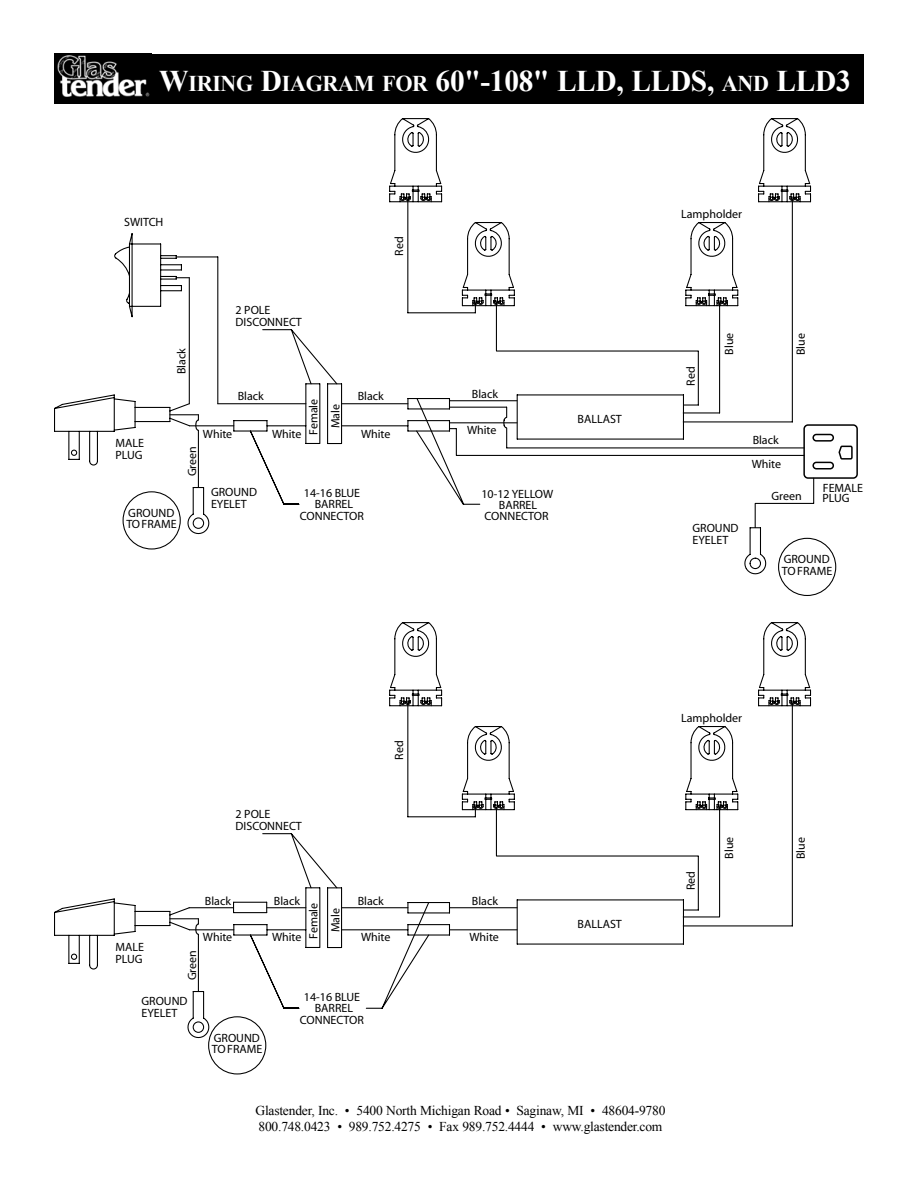
<style>
.page{position:relative;width:918px;height:1188px;background:#fff}
.page>*{position:absolute;margin:0;border:0;box-sizing:border-box;transform-origin:0 0}
.t1{font:700 30px "Times New Roman";letter-spacing:-.01em;color:#fff}
.t2{font:13.5px/16.2px "Times New Roman";letter-spacing:-.015em;color:#000}
.t3{font:12px/11.9px "Myriad";color:#000}
.s1{font-size:22.5px}
</style>
<div class="page">
<div style="left:54px;top:54px;width:810px;height:50px;background:#000"></div>
<img style="left:57px;top:55px;width:93px;height:42px">
<svg style="left:389px;top:118px;width:54px;height:85px"></svg>
<svg style="left:400px;top:193px;width:321px;height:221px"></svg>
<svg style="left:695px;top:118px;width:117px;height:189px"></svg>
<hr style="left:683px;top:421px;width:109px;height:1px;background:#000">
<hr style="left:792px;top:198px;width:1px;height:224px;background:#000">
<svg style="left:126px;top:397px;width:392px;height:153px"></svg>
<svg style="left:54px;top:394px;width:156px;height:141px"></svg>
<svg style="left:189px;top:328px;width:292px;height:178px"></svg>
<svg style="left:114px;top:233px;width:76px;height:85px"></svg>
<hr style="left:189px;top:278px;width:1px;height:126px;background:#000">
<hr style="left:176px;top:256px;width:42px;height:1px;background:#000">
<hr style="left:217px;top:257px;width:1px;height:147px;background:#000">
<svg style="left:328px;top:383px;width:13px;height:1px"></svg>
<hr style="left:327px;top:384px;width:1px;height:60px;background:#000">
<hr style="left:341px;top:384px;width:1px;height:60px;background:#000">
<svg style="left:328px;top:443px;width:13px;height:1px"></svg>
<svg style="left:389px;top:622px;width:54px;height:85px"></svg>
<svg style="left:400px;top:697px;width:321px;height:221px"></svg>
<svg style="left:695px;top:622px;width:117px;height:189px"></svg>
<hr style="left:683px;top:925px;width:109px;height:1px;background:#000">
<hr style="left:792px;top:702px;width:1px;height:224px;background:#000">
<svg style="left:208px;top:901px;width:309px;height:173px"></svg>
<svg style="left:54px;top:832px;width:376px;height:207px"></svg>
<hr style="left:189px;top:907px;width:44px;height:1px;background:#000">
<hr style="left:450px;top:407px;width:57px;height:1px;background:#000">
<svg style="left:503px;top:407px;width:5px;height:41px"></svg>
<hr style="left:507px;top:447px;width:297px;height:1px;background:#000">
<hr style="left:457px;top:455px;width:347px;height:1px;background:#000">
<svg style="left:450px;top:428px;width:7px;height:27px"></svg>
<div style="left:778px;top:538px;width:58px;height:58px;border:1px solid #000;border-radius:50%"></div>
<svg style="left:744px;top:504px;width:23px;height:71px"></svg>
<svg style="left:803px;top:424px;width:55px;height:79px"></svg>
<hr style="left:755px;top:503px;width:59px;height:1px;background:#000">
<hr style="left:517px;top:439px;width:166px;height:1px;background:#000">
<hr style="left:683px;top:395px;width:1px;height:44px;background:#000">
<hr style="left:517px;top:394px;width:166px;height:1px;background:#000">
<hr style="left:517px;top:395px;width:1px;height:44px;background:#000">
<hr style="left:497px;top:350px;width:201px;height:2px;background:#000">
<svg style="left:684px;top:404px;width:14px;height:2px"></svg>
<hr style="left:496px;top:302px;width:1px;height:49px;background:#000">
<hr style="left:698px;top:351px;width:1px;height:54px;background:#000">
<hr style="left:517px;top:944px;width:166px;height:1px;background:#000">
<hr style="left:683px;top:900px;width:1px;height:44px;background:#000">
<hr style="left:517px;top:899px;width:166px;height:1px;background:#000">
<hr style="left:517px;top:900px;width:1px;height:44px;background:#000">
<hr style="left:497px;top:855px;width:201px;height:2px;background:#000">
<svg style="left:684px;top:909px;width:14px;height:2px"></svg>
<hr style="left:496px;top:807px;width:1px;height:49px;background:#000">
<hr style="left:698px;top:856px;width:1px;height:54px;background:#000">
<h1 class="t1" style="left:159px;top:60px;width:693px">W<span class="s1">IRING</span> D<span class="s1">IAGRAM FOR</span> 60"-108" LLD, LLDS, <span class="s1">AND</span> LLD3</h1>
<p class="t3" style="left:124px;top:217px;width:41px">SWITCH</p>
<p class="t3" style="left:394px;top:256px;width:21px;rotate:-90deg">Red</p>
<p class="t3" style="left:115px;top:437px;width:30px;line-height:12.3px">MALE<br>PLUG</p>
<p class="t3" style="left:176px;top:374px;width:28px;rotate:-90deg">Black</p>
<p class="t3" style="left:236px;top:304px;width:68px">2 POLE<br>DISCONNECT</p>
<p class="t3" style="left:238px;top:391px;width:28px">Black</p>
<p class="t3" style="left:308px;top:435px;width:38px;rotate:-90deg">Female</p>
<p class="t3" style="left:203px;top:428px;width:31px">White</p>
<p class="t3" style="left:272px;top:428px;width:31px">White</p>
<p class="t3" style="left:187px;top:476px;width:32px;rotate:-90deg">Green</p>
<p class="t3" style="left:330px;top:428px;width:26px;rotate:-90deg">Male</p>
<p class="t3" style="left:358px;top:391px;width:28px">Black</p>
<p class="t3" style="left:472px;top:389px;width:28px">Black</p>
<p class="t3" style="left:361px;top:428px;width:31px">White</p>
<p class="t3" style="left:467px;top:424px;width:31px">White</p>
<p class="t3" style="left:126px;top:507px;width:52px">GROUND<br>TOFRAME</p>
<p class="t3" style="left:211px;top:486px;width:48px">GROUND<br>EYELET</p>
<p class="t3" style="left:300px;top:488px;width:65px;line-height:11.1px;text-align:center">14-16 BLUE<br>BARREL<br>CONNECTOR</p>
<p class="t3" style="left:481px;top:489px;width:74px;line-height:10.9px;text-align:center">10-12 YELLOW<br>BARREL<br>CONNECTOR</p>
<p class="t3" style="left:578px;top:414px;width:46px">BALLAST</p>
<p class="t3" style="left:681px;top:209px;width:63px">Lampholder</p>
<p class="t3" style="left:685px;top:386px;width:21px;rotate:-90deg">Red</p>
<p class="t3" style="left:724px;top:355px;width:23px;rotate:-90deg">Blue</p>
<p class="t3" style="left:795px;top:355px;width:23px;rotate:-90deg">Blue</p>
<p class="t3" style="left:693px;top:522px;width:48px">GROUND<br>EYELET</p>
<p class="t3" style="left:753px;top:435px;width:28px">Black</p>
<p class="t3" style="left:752px;top:458px;width:31px">White</p>
<p class="t3" style="left:771px;top:491px;width:32px">Green</p>
<p class="t3" style="left:823px;top:482px;width:42px">FEMALE</p>
<p class="t3" style="left:823px;top:493px;width:29px">PLUG</p>
<p class="t3" style="left:782px;top:554px;width:52px">GROUND<br>TOFRAME</p>
<p class="t3" style="left:115px;top:941px;width:30px;line-height:12.3px">MALE<br>PLUG</p>
<p class="t3" style="left:236px;top:808px;width:68px">2 POLE<br>DISCONNECT</p>
<p class="t3" style="left:394px;top:760px;width:21px;rotate:-90deg">Red</p>
<p class="t3" style="left:205px;top:896px;width:28px">Black</p>
<p class="t3" style="left:274px;top:896px;width:28px">Black</p>
<p class="t3" style="left:308px;top:939px;width:38px;rotate:-90deg">Female</p>
<p class="t3" style="left:203px;top:931px;width:31px">White</p>
<p class="t3" style="left:272px;top:931px;width:31px">White</p>
<p class="t3" style="left:330px;top:932px;width:26px;rotate:-90deg">Male</p>
<p class="t3" style="left:358px;top:896px;width:28px">Black</p>
<p class="t3" style="left:472px;top:896px;width:28px">Black</p>
<p class="t3" style="left:361px;top:931px;width:31px">White</p>
<p class="t3" style="left:469px;top:931px;width:31px">White</p>
<p class="t3" style="left:187px;top:980px;width:32px;rotate:-90deg">Green</p>
<p class="t3" style="left:141px;top:995px;width:48px">GROUND<br>EYELET</p>
<p class="t3" style="left:212px;top:1032px;width:52px">GROUND<br>TOFRAME</p>
<p class="t3" style="left:300px;top:992px;width:65px;line-height:11.1px;text-align:center">14-16 BLUE<br>BARREL<br>CONNECTOR</p>
<p class="t3" style="left:578px;top:919px;width:46px">BALLAST</p>
<p class="t3" style="left:681px;top:713px;width:63px">Lampholder</p>
<p class="t3" style="left:685px;top:890px;width:21px;rotate:-90deg">Red</p>
<p class="t3" style="left:724px;top:859px;width:23px;rotate:-90deg">Blue</p>
<p class="t2" style="left:256px;top:1102px;width:411px">Glastender, Inc. • 5400 North Michigan Road • Saginaw, MI • 48604-9780<br>800.748.0423 • 989.752.4275 • Fax 989.752.4444 • www.glastender.com</p>
<p class="t3" style="left:795px;top:859px;width:23px;rotate:-90deg">Blue</p>
</div>
